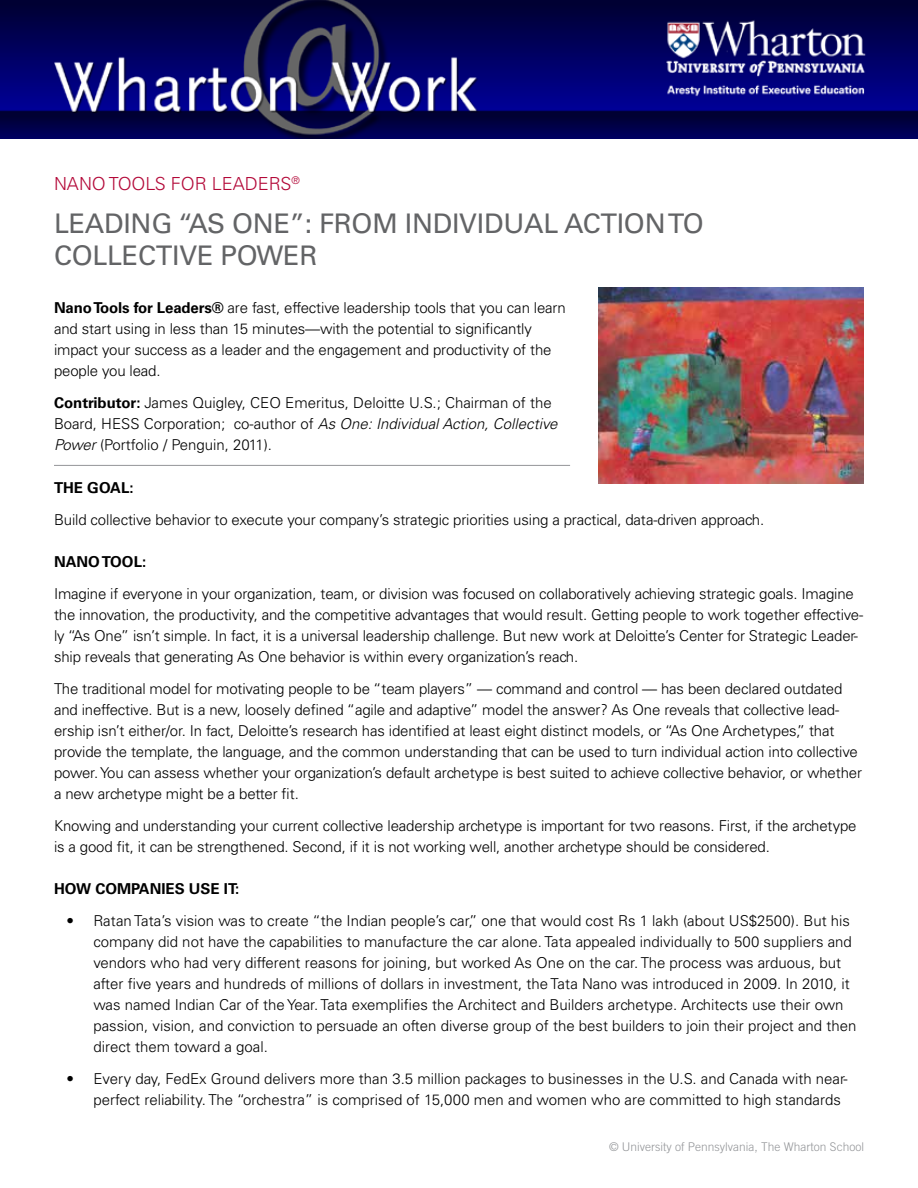
<style>
.page{position:relative;width:918px;height:1188px;background:#fff}
.page>*{position:absolute;margin:0;border:0;box-sizing:border-box;transform-origin:0 0}
.t1{font:27px/32.4px "Univers";letter-spacing:-.01em;color:#636466}
.t2{font:300 18px "Univers";color:#b30838}
.t3{font:300 15px/21px "Univers";letter-spacing:-.01em;color:#000}
.t4{font:700 15px "Univers";color:#000}
.t5{font:300 12px "Trade Gothic";color:#939598}
.s1{font-weight:700}
.s2{font-style:italic}
</style>
<div class="page">
<img style="left:0;top:0;width:918px;height:138px">
<hr style="left:54px;top:465px;width:516px;height:1px;background:#939598">
<img style="left:599px;top:287px;width:265px;height:196px">
<p class="t2" style="left:54px;top:173px;width:247px">NANO TOOLS FOR LEADERS<sup>®</sup></p>
<h1 class="t1" style="left:54px;top:207px;width:651px">LEADING “AS ONE”: FROM INDIVIDUAL ACTION TO<br>COLLECTIVE POWER</h1>
<p class="t3" style="left:54px;top:298px;width:513px"><span class="s1">Nano Tools for Leaders®</span> are fast, effective leadership tools that you can learn and start using in less than 15 minutes—with the potential to significantly impact your success as a leader and the engagement and productivity of the people you lead.</p>
<p class="t3" style="left:54px;top:392px;width:505px"><span class="s1">Contributor:</span> James Quigley, CEO Emeritus, Deloitte U.S.; Chairman of the<br>Board, HESS Corporation; co-author of <span class="s2">As One: Individual Action, Collective<br>Power</span> (Portfolio / Penguin, 2011).</p>
<p class="t4" style="left:54px;top:479px;width:81px">THE GOAL:</p>
<p class="t3" style="left:54px;top:509px;width:712px">Build collective behavior to execute your company’s strategic priorities using a practical, data-driven approach.</p>
<p class="t4" style="left:54px;top:553px;width:94px">NANO TOOL:</p>
<p class="t3" style="left:54px;top:583px;width:811px">Imagine if everyone in your organization, team, or division was focused on collaboratively achieving strategic goals. Imagine the innovation, the productivity, and the competitive advantages that would result. Getting people to work together effective&shy;ly “As One” isn’t simple. In fact, it is a universal leadership challenge. But new work at Deloitte’s Center for Strategic Leader&shy;ship reveals that generating As One behavior is within every organization’s reach.</p>
<p class="t3" style="left:54px;top:678px;width:810px">The traditional model for motivating people to be “team players” — command and control — has been declared outdated and ineffective. But is a new, loosely defined “agile and adaptive” model the answer? As One reveals that collective lead&shy;ership isn’t either/or. In fact, Deloitte’s research has identified at least eight distinct models, or “As One Archetypes,” that provide the template, the language, and the common understanding that can be used to turn individual action into collective power. You can assess whether your organization’s default archetype is best suited to achieve collective behavior, or whether a new archetype might be a better fit.</p>
<p class="t3" style="left:54px;top:815px;width:804px">Knowing and understanding your current collective leadership archetype is important for two reasons. First, if the archetype is a good fit, it can be strengthened. Second, if it is not working well, another archetype should be considered.</p>
<p class="t4" style="left:54px;top:880px;width:187px">HOW COMPANIES USE IT:</p>
<p class="t3" style="left:93px;top:910px;width:765px;text-indent:-27px">• Ratan Tata’s vision was to create “the Indian people’s car,” one that would cost Rs 1 lakh (about US$2500). But his company did not have the capabilities to manufacture the car alone. Tata appealed individually to 500 suppliers and vendors who had very different reasons for joining, but worked As One on the car. The process was arduous, but after five years and hundreds of millions of dollars in investment, the Tata Nano was introduced in 2009. In 2010, it was named Indian Car of the Year. Tata exemplifies the Architect and Builders archetype. Architects use their own passion, vision, and conviction to persuade an often diverse group of the best builders to join their project and then direct them toward a goal.</p>
<p class="t3" style="left:93px;top:1068px;width:756px;text-indent:-27px">• Every day, FedEx Ground delivers more than 3.5 million packages to businesses in the U.S. and Canada with near&shy;perfect reliability. The “orchestra” is comprised of 15,000 men and women who are committed to high standards</p>
<p class="t5" style="left:609px;top:1140px;width:256px">© University of Pennsylvania, The Wharton School</p>
</div>
